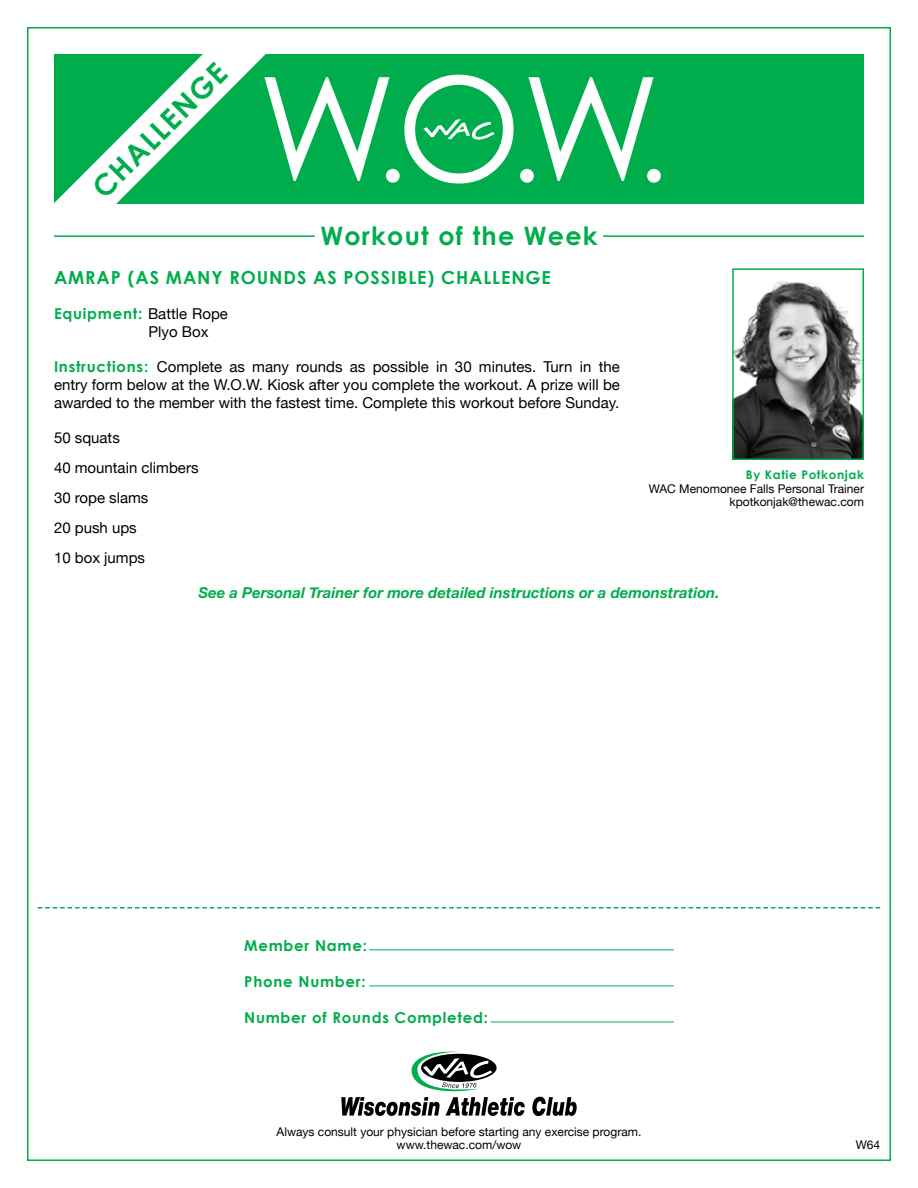
<style>
.page{position:relative;width:918px;height:1188px;background:#fff}
.page>*{position:absolute;margin:0;border:0;box-sizing:border-box;transform-origin:0 0}
.t1{font:144.45px "Century Gothic";color:#fff}
.t2{font:114.15px "Century Gothic";color:#fff}
.t3{font:700 28.95px "Century Gothic";color:#00ad4d}
.t4{font:700 25.35px "Century Gothic";letter-spacing:.05em;color:#00ad4d}
.t5{font:700 18px "Century Gothic";letter-spacing:.05em;color:#00ad4d}
.t6{font:15px/30px "Helvetica Neue";color:#000}
.t7{font:700 15px "Century Gothic";letter-spacing:.05em;color:#00ad4d}
.t8{font:italic 700 15px "Helvetica Neue";color:#00ad4d}
.t9{font:12px/13.5px "Helvetica Neue";color:#000;text-align:right}
.t10{font:700 12px "Century Gothic";letter-spacing:.05em;color:#00ad4d}
.s1{font-family:"Helvetica Neue";font-weight:400;color:#000}
.s2{font-family:"Century Gothic";font-weight:700;color:#00ad4d}
</style>
<div class="page">
<div style="left:54px;top:54px;width:810px;height:149px;background:#00ad4d"></div>
<svg style="left:423px;top:119px;width:72px;height:21px"></svg>
<svg style="left:532px;top:1097px;width:45px;height:19px"></svg>
<svg style="left:341px;top:1051px;width:184px;height:65px"></svg>
<hr style="left:54px;top:235px;width:261px;height:2px;background:#00ad4d">
<hr style="left:603px;top:235px;width:261px;height:2px;background:#00ad4d">
<svg style="left:54px;top:54px;width:214px;height:150px"></svg>
<img style="left:735px;top:281px;width:126px;height:176px">
<div style="left:732px;top:268px;width:132px;height:192px;border:2px solid #00ad4d"></div>
<svg style="left:38px;top:907px;width:842px;height:2px"></svg>
<hr style="left:369px;top:949px;width:305px;height:1px;background:#00ad4d">
<hr style="left:369px;top:986px;width:305px;height:1px;background:#00ad4d">
<hr style="left:491px;top:1022px;width:183px;height:1px;background:#00ad4d">
<h3 class="t3" style="left:84px;top:180px;width:178px;rotate:-45deg">CHALLENGE</h3>
<h1 class="t1" style="left:258px;top:41px;width:404px">WOW</h1>
<h2 class="t2" style="left:376px;top:70px;width:294px">...</h2>
<h3 class="t4" style="left:320px;top:220px;width:279px">Workout of the Week</h3>
<p class="t5" style="left:54px;top:266px;width:498px">AMRAP (AS MANY ROUNDS AS POSSIBLE) CHALLENGE</p>
<p class="t7" style="left:54px;top:304px;width:176px">Equipment: <span class="s1">Battle Rope</span></p>
<p class="t6" style="left:149px;top:317px;width:61px">Plyo Box</p>
<p class="t6" style="left:54px;top:358px;width:567px;line-height:18px;text-align:justify"><span class="s2">Instructions:</span> Complete as many rounds as possible in 30 minutes. Turn in the entry form below at the W.O.W. Kiosk after you complete the workout. A prize will be awarded to the member with the fastest time. Complete this workout before Sunday.</p>
<p class="t6" style="left:54px;top:424px;width:146px">50 squats<br>40 mountain climbers<br>30 rope slams<br>20 push ups<br>10 box jumps</p>
<p class="t10" style="left:746px;top:467px;width:120px">By Katie Potkonjak</p>
<p class="t9" style="left:649px;top:482px;width:217px">WAC Menomonee Falls Personal Trainer kpotkonjak@thewac.com</p>
<p class="t8" style="left:198px;top:581px;width:523px">See a Personal Trainer for more detailed instructions or a demonstration.</p>
<p class="t7" style="left:244px;top:936px;width:124px">Member Name:</p>
<p class="t7" style="left:244px;top:972px;width:123px">Phone Number:</p>
<p class="t7" style="left:244px;top:1008px;width:245px">Number of Rounds Completed:</p>
<p class="t9" style="left:277px;top:1125px;width:366px;text-align:center">Always consult your physician before starting any exercise program. www.thewac.com/wow</p>
<p class="t9" style="left:856px;top:1139px;width:26px">W64</p>
</div>
